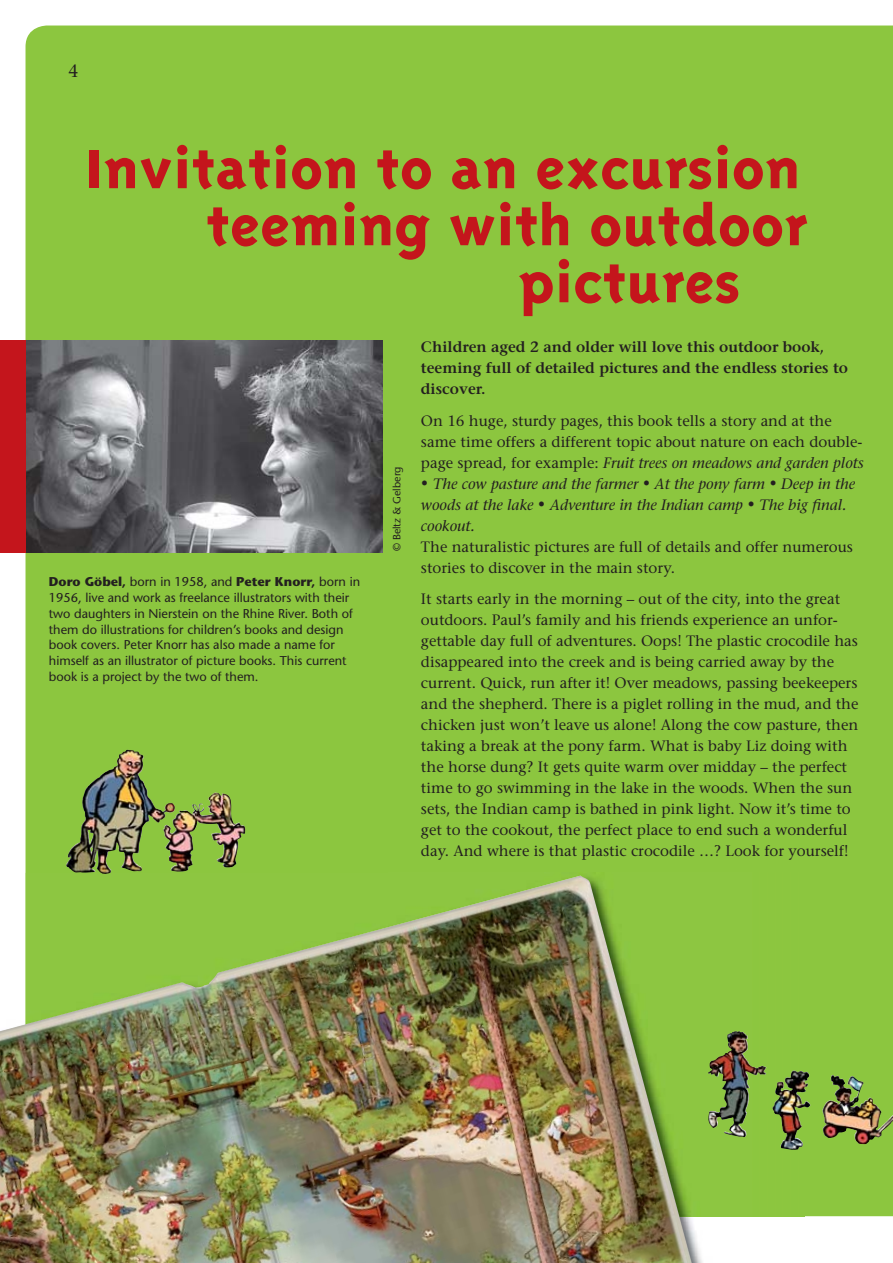
<style>
.page{position:relative;width:893px;height:1263px;background:#fff}
.page>*{position:absolute;margin:0;border:0;box-sizing:border-box;transform-origin:0 0}
.t1{font:63px "Triplex Extrabold Lining";letter-spacing:.01em;color:#c4151c}
.t2{font:18px "Stone Serif";color:#231f20}
.t3{font:15px/21px "Stone Serif";color:#231f20}
.t4{font:italic 15px "Stone Serif";color:#231f20}
.t5{font:600 15px/21px "Stone Serif";color:#231f20}
.t6{font:12.75px/15.8px "Stone Sans";color:#231f20}
.t7{font:10.5px "Stone Sans";color:#231f20}
.s1{font-style:normal}
.s2{font-weight:700}
</style>
<div class="page">
<div style="left:26px;top:26px;width:867px;height:1190px;background:#8cc63f"></div>
<img style="left:695px;top:1216px;width:109px;height:47px">
<img style="left:26px;top:873px;width:778px;height:343px">
<img style="left:0;top:875px;width:695px;height:388px">
<img style="left:26px;top:340px;width:357px;height:213px">
<div style="left:0;top:340px;width:26px;height:213px;background:#c4151c"></div>
<img style="left:66px;top:750px;width:147px;height:125px">
<img style="left:708px;top:1031px;width:32px;height:106px">
<svg style="left:422px;top:480px;width:5px;height:5px"></svg>
<svg style="left:644px;top:480px;width:5px;height:5px"></svg>
<svg style="left:771px;top:480px;width:5px;height:5px"></svg>
<svg style="left:539px;top:501px;width:5px;height:5px"></svg>
<svg style="left:749px;top:501px;width:5px;height:5px"></svg>
<p class="t2" style="left:68px;top:63px;width:12px">4</p>
<h1 class="t1" style="left:85px;top:143px;width:716px">Invitation to an excursion</h1>
<h1 class="t1" style="left:206px;top:200px;width:602px">teeming with outdoor</h1>
<h1 class="t1" style="left:518px;top:257px;width:223px">pictures</h1>
<p class="t5" style="left:421px;top:338px;width:429px">Children aged 2 and older will love this outdoor book, teeming full of detailed pictures and the endless stories to discover.</p>
<p class="t3" style="left:421px;top:412px;width:412px">On 16 huge, sturdy pages, this book tells a story and at the</p>
<p class="t3" style="left:421px;top:433px;width:443px">same time offers a different topic about nature on each double-</p>
<p class="t4" style="left:421px;top:457px;width:444px"><span class="s1">page spread, for example:</span> Fruit trees on meadows and garden plots</p>
<p class="t4" style="left:433px;top:478px;width:424px">The cow pasture and the farmer At the pony farm Deep in the</p>
<p class="t4" style="left:421px;top:499px;width:427px">woods at the lake Adventure in the Indian camp The big final.</p>
<p class="t4" style="left:421px;top:520px;width:55px">cookout.</p>
<p class="t3" style="left:421px;top:538px;width:434px">The naturalistic pictures are full of details and offer numerous stories to discover in the main story.</p>
<p class="t3" style="left:421px;top:590px;width:439px">It starts early in the morning – out of the city, into the great outdoors. Paul’s family and his friends experience an unfor&shy;gettable day full of adventures. Oops! The plastic crocodile has disappeared into the creek and is being carried away by the current. Quick, run after it! Over meadows, passing beekeepers and the shepherd. There is a piglet rolling in the mud, and the chicken just won’t leave us alone! Along the cow pasture, then taking a break at the pony farm. What is baby Liz doing with the horse dung? It gets quite warm over midday – the perfect time to go swimming in the lake in the woods. When the sun sets, the Indian camp is bathed in pink light. Now it’s time to get to the cookout, the perfect place to end such a wonderful day. And where is that plastic crocodile …? Look for yourself!</p>
<p class="t7" style="left:393px;top:551px;width:86px;rotate:-90deg">© Beltz &amp; Gelberg</p>
<p class="t6" style="left:49px;top:575px;width:313px"><span class="s2">Doro Göbel,</span> born in 1958, and <span class="s2">Peter Knorr,</span> born in 1956, live and work as freelance illustrators with their two daughters in Nierstein on the Rhine River. Both of them do illustrations for children’s books and design book covers. Peter Knorr has also made a name for himself as an illustrator of picture books. This current book is a project by the two of them.</p>
</div>
